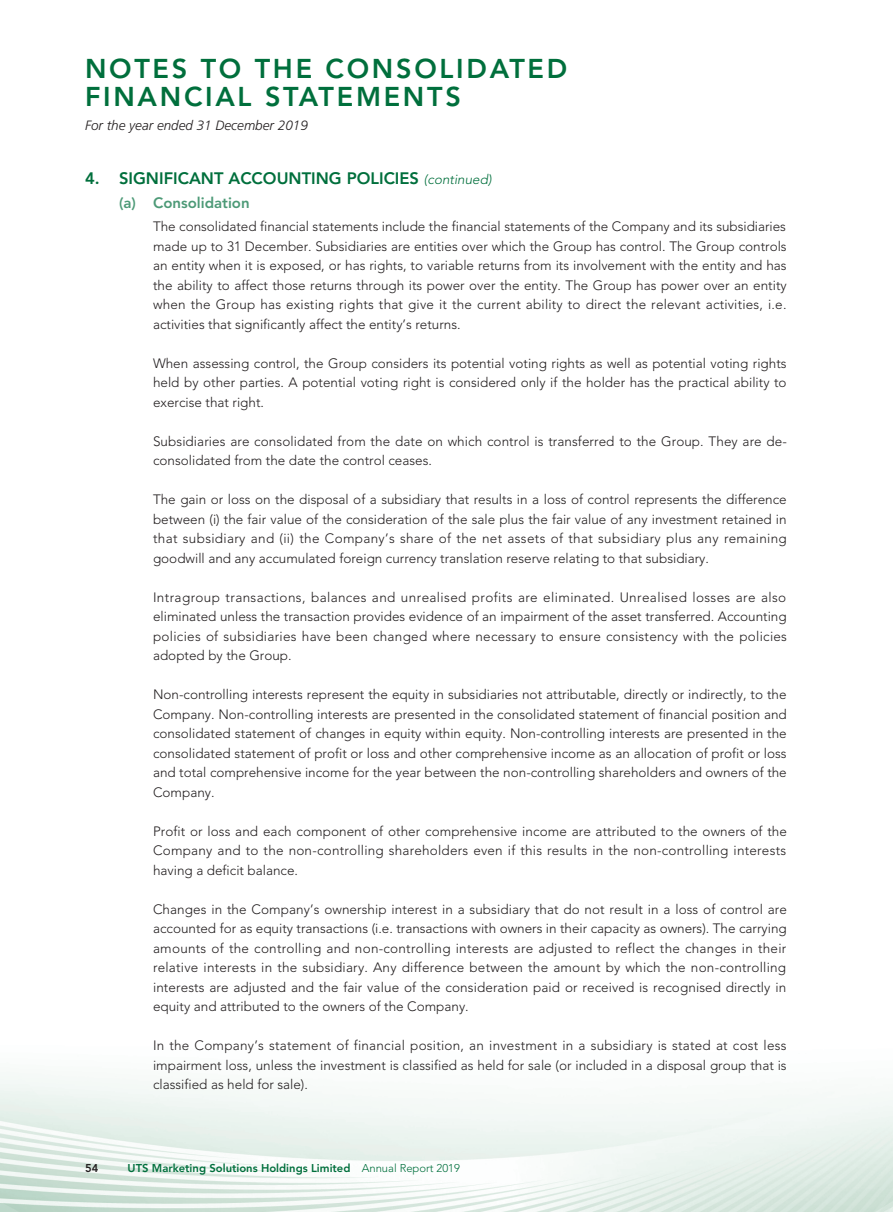
<style>
.page{position:relative;width:893px;height:1212px;background:#fff}
.page>*{position:absolute;margin:0;border:0;box-sizing:border-box;transform-origin:0 0}
.t1{font:800 27px/28.5px "Avenir LT Std";letter-spacing:.1em;color:#006f3c}
.t2{font:800 16.5px "Avenir LT Std";color:#006f3c}
.t3{font:800 15px "Avenir LT Std";color:#4d9a77}
.t4{font:300 13.5px/19.5px "Avenir LT Std";color:#231f20;text-align:justify}
.t5{font:italic 300 13.5px "Frutiger LT Std";color:#231f20}
.t6{font:800 11.25px "Avenir LT Std";color:#006f3c}
.t7{font:800 11.25px "Avenir LT Std";color:#231f20}
.s1{font-weight:300;font-style:italic;font-size:13.5px}
.s2{font-weight:300}
</style>
<div class="page">
<h1 class="t1" style="left:85px;top:54px;width:484px">NOTES TO THE CONSOLIDATED<br>FINANCIAL STATEMENTS</h1>
<p class="t5" style="left:85px;top:118px;width:224px">For the year ended 31 December 2019</p>
<p class="t2" style="left:85px;top:168px;width:408px">4. SIGNIFICANT ACCOUNTING POLICIES <span class="s1">(continued)</span></p>
<p class="t3" style="left:119px;top:193px;width:132px">(a) Consolidation</p>
<p class="t4" style="left:153px;top:217px;width:635px">The consolidated financial statements include the financial statements of the Company and its subsidiaries made up to 31 December. Subsidiaries are entities over which the Group has control. The Group controls an entity when it is exposed, or has rights, to variable returns from its involvement with the entity and has the ability to affect those returns through its power over the entity. The Group has power over an entity when the Group has existing rights that give it the current ability to direct the relevant activities, i.e. activities that significantly affect the entity’s returns.</p>
<p class="t4" style="left:153px;top:353px;width:635px">When assessing control, the Group considers its potential voting rights as well as potential voting rights held by other parties. A potential voting right is considered only if the holder has the practical ability to exercise that right.</p>
<p class="t4" style="left:153px;top:431px;width:635px">Subsidiaries are consolidated from the date on which control is transferred to the Group. They are de&shy;consolidated from the date the control ceases.</p>
<p class="t4" style="left:153px;top:490px;width:635px">The gain or loss on the disposal of a subsidiary that results in a loss of control represents the difference between (i) the fair value of the consideration of the sale plus the fair value of any investment retained in that subsidiary and (ii) the Company’s share of the net assets of that subsidiary plus any remaining goodwill and any accumulated foreign currency translation reserve relating to that subsidiary.</p>
<p class="t4" style="left:153px;top:587px;width:635px">Intragroup transactions, balances and unrealised profits are eliminated. Unrealised losses are also eliminated unless the transaction provides evidence of an impairment of the asset transferred. Accounting policies of subsidiaries have been changed where necessary to ensure consistency with the policies adopted by the Group.</p>
<p class="t4" style="left:153px;top:685px;width:635px">Non-controlling interests represent the equity in subsidiaries not attributable, directly or indirectly, to the Company. Non-controlling interests are presented in the consolidated statement of financial position and consolidated statement of changes in equity within equity. Non-controlling interests are presented in the consolidated statement of profit or loss and other comprehensive income as an allocation of profit or loss and total comprehensive income for the year between the non-controlling shareholders and owners of the Company.</p>
<p class="t4" style="left:153px;top:821px;width:635px">Profit or loss and each component of other comprehensive income are attributed to the owners of the Company and to the non-controlling shareholders even if this results in the non-controlling interests having a deficit balance.</p>
<p class="t4" style="left:153px;top:899px;width:635px">Changes in the Company’s ownership interest in a subsidiary that do not result in a loss of control are accounted for as equity transactions (i.e. transactions with owners in their capacity as owners). The carrying amounts of the controlling and non-controlling interests are adjusted to reflect the changes in their relative interests in the subsidiary. Any difference between the amount by which the non-controlling interests are adjusted and the fair value of the consideration paid or received is recognised directly in equity and attributed to the owners of the Company.</p>
<p class="t4" style="left:153px;top:1036px;width:635px">In the Company’s statement of financial position, an investment in a subsidiary is stated at cost less impairment loss, unless the investment is classified as held for sale (or included in a disposal group that is classified as held for sale).</p>
<p class="t7" style="left:85px;top:1162px;width:15px">54</p>
<p class="t6" style="left:128px;top:1162px;width:334px">UTS Marketing Solutions Holdings Limited <span class="s2">Annual Report 2019</span></p>
</div>
